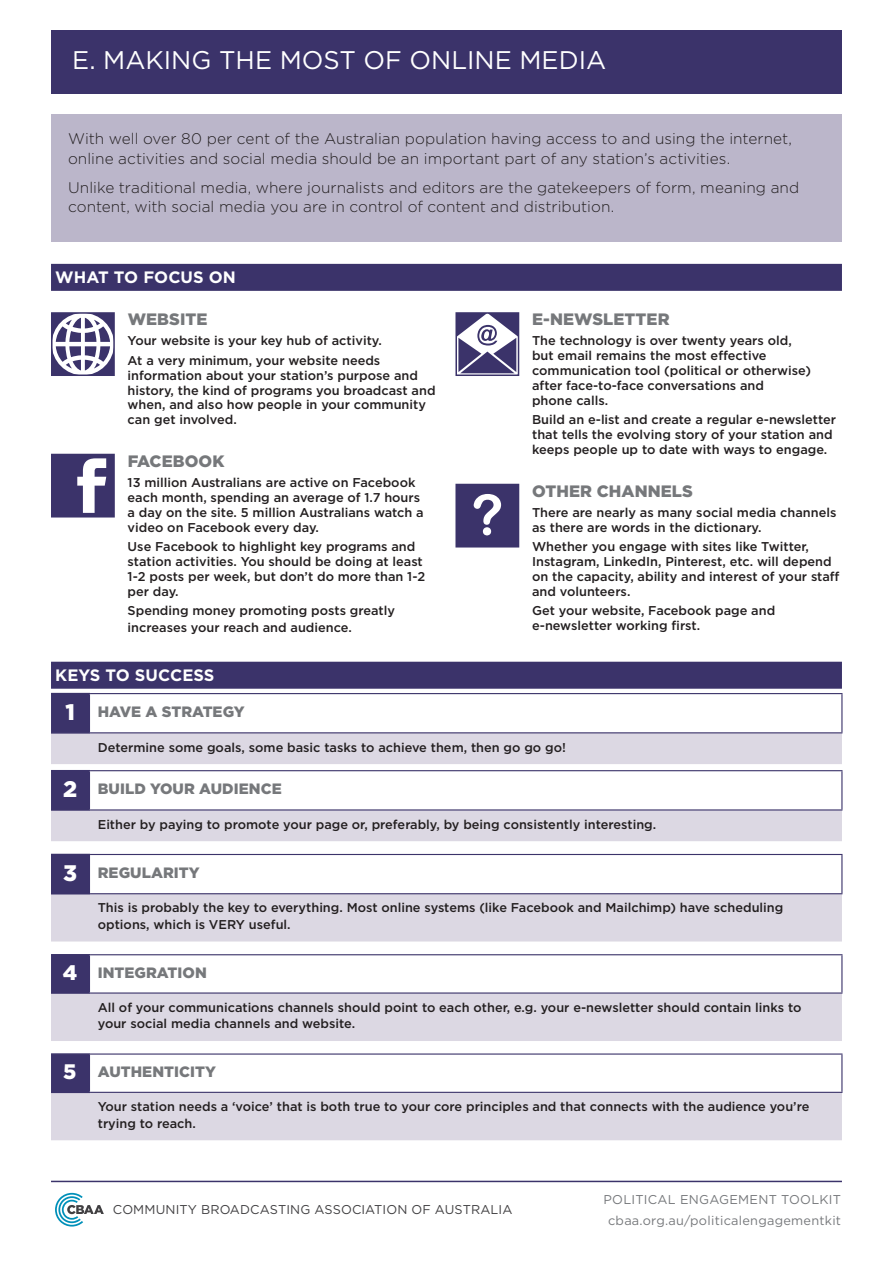
<style>
.page{position:relative;width:893px;height:1263px;background:#fff}
.page>*{position:absolute;margin:0;border:0;box-sizing:border-box;transform-origin:0 0}
.t1{font:25.5px "Gotham";color:#fff}
.t2{font:900 16.5px "Gotham";letter-spacing:.005em;color:#76787b}
.t3{font:700 16.5px "Gotham";letter-spacing:.005em;color:#fff}
.t4{font:300 15.3px/19.5px "Gotham";color:#231f20}
.t5{font:900 15px "Gotham";letter-spacing:.005em;color:#76787b}
.t6{font:500 12.75px/15px "Gotham";color:#231f20}
.t7{font:12.75px/21px "Gotham";letter-spacing:.02em;color:#76787b;text-align:center}
.t8{font:12.75px "Gotham";letter-spacing:.01em;color:#414042}
.s1{font-size:22.5px;color:#fff}
.s2{font-size:21px;color:#fff}
</style>
<div class="page">
<div style="left:51px;top:264px;width:791px;height:27px;background:#3b336a"></div>
<svg style="left:54px;top:315px;width:58px;height:58px"></svg>
<div style="left:51px;top:312px;width:64px;height:64px;border:2px solid #3b336a"></div>
<div style="left:52px;top:454px;width:62px;height:63px;background:#3b336a"></div>
<svg style="left:77px;top:458px;width:29px;height:55px"></svg>
<div style="left:51px;top:454px;width:64px;height:63px;border:2px solid #3b336a"></div>
<svg style="left:458px;top:315px;width:58px;height:58px"></svg>
<div style="left:455px;top:312px;width:64px;height:64px;border:2px solid #3b336a"></div>
<div style="left:456px;top:484px;width:62px;height:63px;background:#3b336a"></div>
<svg style="left:474px;top:494px;width:27px;height:41px"></svg>
<div style="left:455px;top:484px;width:64px;height:63px;border:2px solid #3b336a"></div>
<svg style="left:51px;top:694px;width:38px;height:38px"></svg>
<svg style="left:51px;top:733px;width:791px;height:407px;fill:#dcd8e3"></svg>
<svg style="left:51px;top:764px;width:791px;height:289px"></svg>
<div style="left:51px;top:854px;width:38px;height:40px;background:#3b336a"></div>
<hr style="left:51px;top:693px;width:39px;height:1px;background:#3b336a">
<hr style="left:89px;top:694px;width:1px;height:38px;background:#3b336a">
<hr style="left:51px;top:732px;width:39px;height:2px;background:#3b336a">
<hr style="left:51px;top:770px;width:39px;height:1px;background:#3b336a">
<hr style="left:89px;top:771px;width:1px;height:38px;background:#3b336a">
<hr style="left:51px;top:809px;width:39px;height:2px;background:#3b336a">
<hr style="left:51px;top:854px;width:39px;height:1px;background:#3b336a">
<hr style="left:51px;top:954px;width:39px;height:1px;background:#3b336a">
<hr style="left:51px;top:1053px;width:39px;height:2px;background:#3b336a">
<hr style="left:89px;top:855px;width:1px;height:38px;background:#3b336a">
<hr style="left:51px;top:893px;width:39px;height:1px;background:#3b336a">
<hr style="left:89px;top:955px;width:1px;height:37px;background:#3b336a">
<hr style="left:51px;top:992px;width:39px;height:2px;background:#3b336a">
<hr style="left:89px;top:1055px;width:1px;height:36px;background:#3b336a">
<hr style="left:51px;top:1091px;width:39px;height:2px;background:#3b336a">
<hr style="left:90px;top:693px;width:752px;height:1px;background:#3b336a">
<hr style="left:841px;top:694px;width:1px;height:38px;background:#3b336a">
<hr style="left:90px;top:732px;width:752px;height:1px;background:#3b336a">
<hr style="left:90px;top:770px;width:752px;height:1px;background:#3b336a">
<hr style="left:841px;top:771px;width:1px;height:38px;background:#3b336a">
<hr style="left:90px;top:809px;width:752px;height:1px;background:#3b336a">
<hr style="left:90px;top:854px;width:752px;height:1px;background:#3b336a">
<hr style="left:841px;top:855px;width:1px;height:38px;background:#3b336a">
<hr style="left:90px;top:893px;width:752px;height:1px;background:#3b336a">
<hr style="left:90px;top:954px;width:752px;height:1px;background:#3b336a">
<hr style="left:841px;top:955px;width:1px;height:37px;background:#3b336a">
<hr style="left:90px;top:992px;width:752px;height:1px;background:#3b336a">
<hr style="left:90px;top:1053px;width:752px;height:1px;background:#3b336a">
<hr style="left:841px;top:1054px;width:1px;height:38px;background:#3b336a">
<hr style="left:90px;top:1092px;width:752px;height:1px;background:#3b336a">
<div style="left:51px;top:662px;width:791px;height:27px;background:#3b336a"></div>
<div style="left:51px;top:115px;width:791px;height:127px;background:#bbb6ca"></div>
<svg style="left:55px;top:1193px;width:49px;height:33px"></svg>
<hr style="left:51px;top:1181px;width:791px;height:1px;background:#3b336a">
<div style="left:51px;top:30px;width:791px;height:64px;background:#3b336a"></div>
<h1 class="t1" style="left:72px;top:44px;width:535px">E. MAKING THE MOST OF ONLINE MEDIA</h1>
<p class="t4" style="left:68px;top:129px;width:725px">With well over 80 per cent of the Australian population having access to and using the internet, online activities and social media should be an important part of any station’s activities.</p>
<p class="t4" style="left:68px;top:177px;width:733px">Unlike traditional media, where journalists and editors are the gatekeepers of form, meaning and content, with social media you are in control of content and distribution.</p>
<p class="t3" style="left:55px;top:266px;width:182px">WHAT TO FOCUS ON</p>
<p class="t2" style="left:128px;top:308px;width:81px">WEBSITE</p>
<p class="t6" style="left:128px;top:331px;width:256px;line-height:19.2px">Your website is your key hub of activity.<br>At a very minimum, your website needs</p>
<p class="t6" style="left:128px;top:367px;width:309px">information about your station’s purpose and history, the kind of programs you broadcast and when, and also how people in your community can get involved.</p>
<p class="t2" style="left:128px;top:449px;width:98px">FACEBOOK</p>
<p class="t6" style="left:128px;top:475px;width:298px">13 million Australians are active on Facebook each month, spending an average of 1.7 hours a day on the site. 5 million Australians watch a video on Facebook every day.</p>
<p class="t6" style="left:128px;top:539px;width:299px">Use Facebook to highlight key programs and station activities. You should be doing at least 1-2 posts per week, but don’t do more than 1-2 per day.</p>
<p class="t6" style="left:128px;top:602px;width:269px;line-height:16.5px">Spending money promoting posts greatly increases your reach and audience.</p>
<p class="t2" style="left:532px;top:308px;width:139px">E-NEWSLETTER</p>
<p class="t6" style="left:532px;top:333px;width:280px">The technology is over twenty years old, but email remains the most effective communication tool (political or otherwise) after face-to-face conversations and<br>phone calls.</p>
<p class="t6" style="left:532px;top:412px;width:305px">Build an e-list and create a regular e-newsletter that tells the evolving story of your station and keeps people up to date with ways to engage.</p>
<p class="t2" style="left:532px;top:479px;width:162px">OTHER CHANNELS</p>
<p class="t6" style="left:532px;top:505px;width:306px">There are nearly as many social media channels as there are words in the dictionary.</p>
<p class="t6" style="left:532px;top:539px;width:309px">Whether you engage with sites like Twitter, Instagram, LinkedIn, Pinterest, etc. will depend on the capacity, ability and interest of your staff and volunteers.</p>
<p class="t6" style="left:532px;top:603px;width:245px">Get your website, Facebook page and e-newsletter working first.</p>
<p class="t3" style="left:55px;top:664px;width:161px">KEYS TO SUCCESS</p>
<p class="t5" style="left:65px;top:701px;width:181px"><span class="s1">1</span> HAVE A STRATEGY</p>
<p class="t6" style="left:98px;top:739px;width:470px">Determine some goals, some basic tasks to achieve them, then go go go!</p>
<p class="t5" style="left:63px;top:778px;width:220px"><span class="s1">2</span> BUILD YOUR AUDIENCE</p>
<p class="t6" style="left:98px;top:816px;width:560px">Either by paying to promote your page or, preferably, by being consistently interesting.</p>
<p class="t5" style="left:63px;top:862px;width:138px"><span class="s1">3</span> REGULARITY</p>
<p class="t6" style="left:98px;top:899px;width:687px;line-height:16.5px">This is probably the key to everything. Most online systems (like Facebook and Mailchimp) have scheduling options, which is VERY useful.</p>
<p class="t5" style="left:63px;top:962px;width:145px"><span class="s2">4</span> INTEGRATION</p>
<p class="t6" style="left:98px;top:999px;width:705px;line-height:16.5px">All of your communications channels should point to each other, e.g. your e-newsletter should contain links to your social media channels and website.</p>
<p class="t5" style="left:63px;top:1061px;width:154px"><span class="s2">5</span> AUTHENTICITY</p>
<p class="t6" style="left:98px;top:1098px;width:713px;line-height:16.5px">Your station needs a ‘voice’ that is both true to your core principles and that connects with the audience you’re trying to reach.</p>
<p class="t8" style="left:113px;top:1201px;width:401px">COMMUNITY BROADCASTING ASSOCIATION OF AUSTRALIA</p>
<p class="t7" style="left:603px;top:1188px;width:239px">POLITICAL ENGAGEMENT TOOLKIT cbaa.org.au/politicalengagementkit</p>
</div>
